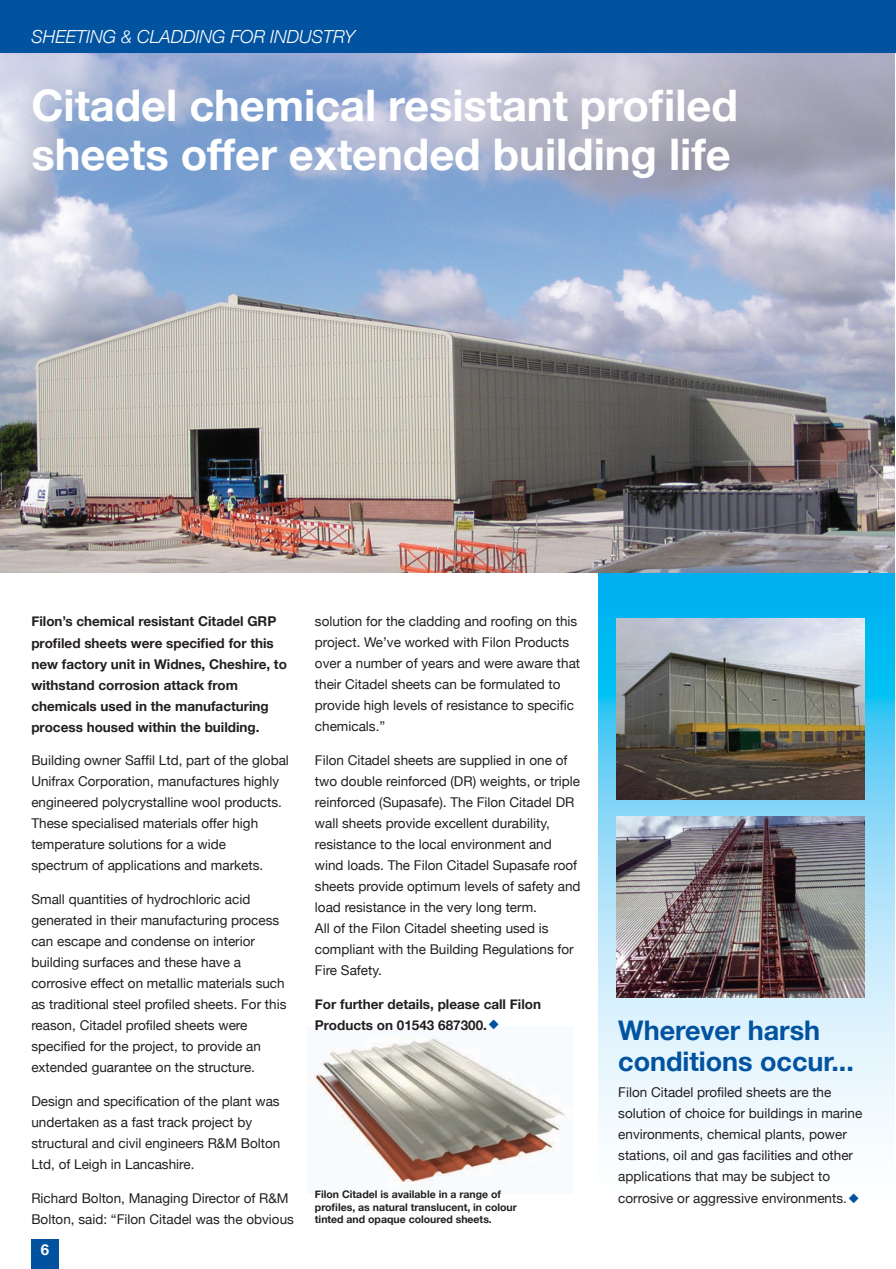
<style>
.page{position:relative;width:896px;height:1269px;background:#fff}
.page>*{position:absolute;margin:0;border:0;box-sizing:border-box;transform-origin:0 0}
.t1{font:700 43.5px/49.5px "Helvetica Neue";color:#fff}
.t2{font:700 27px/31.5px "Helvetica Neue";color:#0153a0}
.t3{font:italic 300 18px "Helvetica Neue";color:#fff}
.t4{font:700 15px "Helvetica Neue";color:#fff}
.t5{font:13.5px/21px "Helvetica Neue";color:#231f20}
.t6{font:700 13.5px/21px "Helvetica Neue";color:#231f20}
.t7{font:700 10.5px/12.6px "Helvetica Neue";color:#231f20}
.s1{color:#0153a0}
</style>
<div class="page">
<svg style="left:598px;top:572px;width:297px;height:556px;background:#9adef7"></svg>
<img style="left:313px;top:1037px;width:253px;height:150px">
<img style="left:0;top:53px;width:895px;height:519px">
<div style="left:0;top:0;width:895px;height:53px;background:#0153a0"></div>
<div style="left:372px;top:0;width:524px;height:53px;background:#0153a0"></div>
<img style="left:616px;top:816px;width:249px;height:181px">
<img style="left:616px;top:618px;width:249px;height:181px">
<div style="left:31px;top:1239px;width:28px;height:29px;background:#0153a0"></div>
<h3 class="t3" style="left:31px;top:26px;width:257px">ROOFWORK HE LTH &amp; SAFETY</h3>
<h3 class="t3" style="left:31px;top:26px;width:325px">SHEETING &amp; CLADDING FOR INDUSTRY</h3>
<h1 class="t1" style="left:31px;top:79px;width:708px">Citadel chemical resistant profiled sheets offer extended building life</h1>
<p class="t6" style="left:31px;top:610px;width:257px">Filon’s chemical resistant Citadel GRP profiled sheets were specified for this new factory unit in Widnes, Cheshire, to withstand corrosion attack from chemicals used in the manufacturing process housed within the building.</p>
<p class="t5" style="left:31px;top:749px;width:259px">Building owner Saffil Ltd, part of the global Unifrax Corporation, manufactures highly engineered polycrystalline wool products.<br>These specialised materials offer high temperature solutions for a wide<br>spectrum of applications and markets.</p>
<p class="t5" style="left:31px;top:888px;width:257px">Small quantities of hydrochloric acid generated in their manufacturing process can escape and condense on interior building surfaces and these have a corrosive effect on metallic materials such as traditional steel profiled sheets. For this reason, Citadel profiled sheets were specified for the project, to provide an extended guarantee on the structure.</p>
<p class="t5" style="left:31px;top:1090px;width:251px">Design and specification of the plant was undertaken as a fast track project by structural and civil engineers R&amp;M Bolton Ltd, of Leigh in Lancashire.</p>
<p class="t5" style="left:31px;top:1187px;width:264px">Richard Bolton, Managing Director of R&amp;M<br>Bolton, said: “Filon Citadel was the obvious</p>
<p class="t4" style="left:41px;top:1239px;width:10px">6</p>
<p class="t5" style="left:315px;top:610px;width:267px">solution for the cladding and roofing on this project. We’ve worked with Filon Products over a number of years and were aware that their Citadel sheets can be formulated to provide high levels of resistance to specific chemicals.”</p>
<p class="t5" style="left:315px;top:749px;width:267px">Filon Citadel sheets are supplied in one of two double reinforced (DR) weights, or triple reinforced (Supasafe). The Filon Citadel DR wall sheets provide excellent durability, resistance to the local environment and wind loads. The Filon Citadel Supasafe roof sheets provide optimum levels of safety and load resistance in the very long term.<br>All of the Filon Citadel sheeting used is compliant with the Building Regulations for Fire Safety.</p>
<p class="t6" style="left:315px;top:993px;width:228px">For further details, please call Filon<br>Products on 01543 687300.<span class="s1">◆</span></p>
<p class="t7" style="left:315px;top:1187px;width:204px">Filon Citadel is available in a range of profiles, as natural translucent, in colour tinted and opaque coloured sheets.</p>
<h2 class="t2" style="left:618px;top:1013px;width:237px">Wherever harsh conditions occur...</h2>
<p class="t5" style="left:618px;top:1081px;width:246px">Filon Citadel profiled sheets are the solution of choice for buildings in marine environments, chemical plants, power stations, oil and gas facilities and other applications that may be subject to corrosive or aggressive environments. <span class="s1">◆</span></p>
</div>
